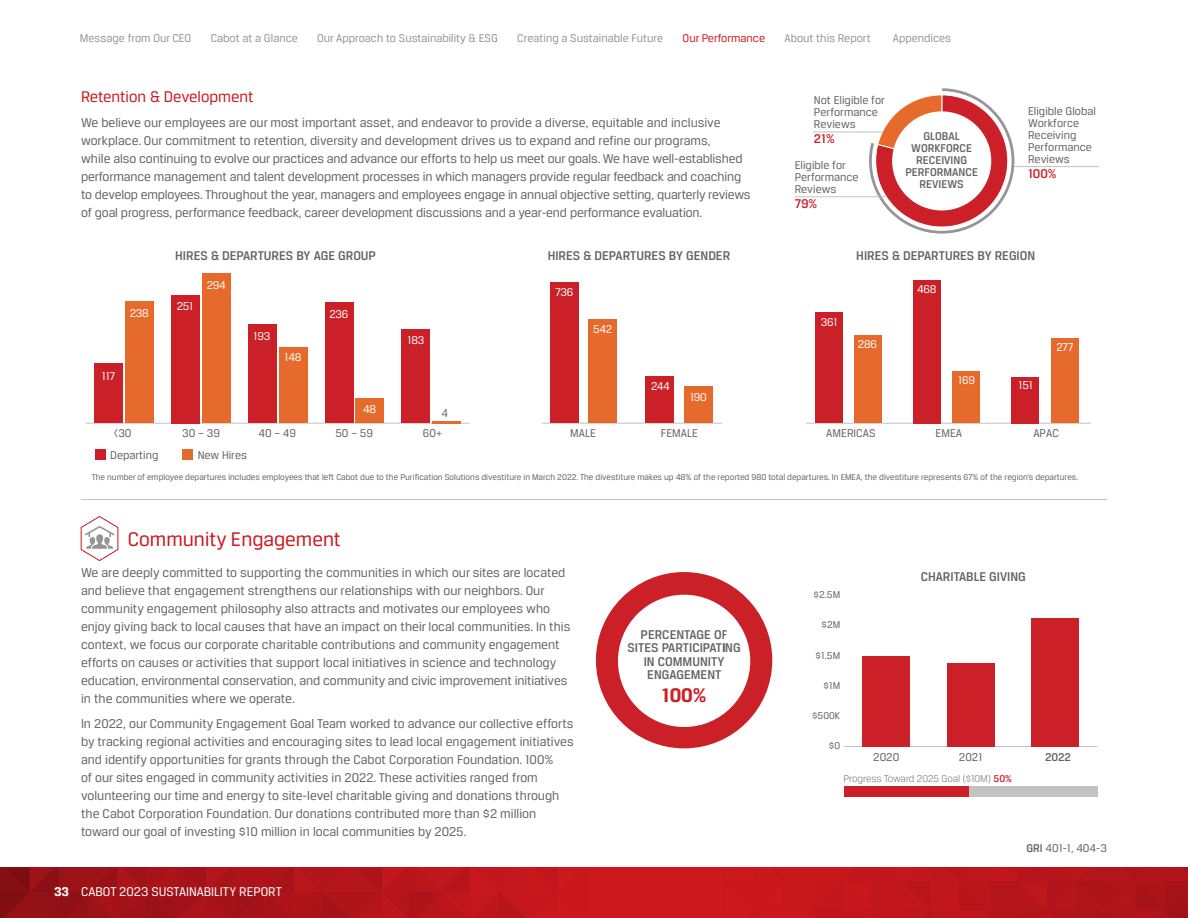
<style>
.page{position:relative;width:1188px;height:918px;background:#fff}
.page>*{position:absolute;margin:0;border:0;box-sizing:border-box;transform-origin:0 0}
.t1{font:21px "Breuer Text";color:#cc181e}
.t2{font:700 21px "Breuer Text";color:#cb2027}
.t3{font:16.5px "Breuer Text";color:#cc181e}
.t4{font:13.5px/18px "Breuer Text";color:#636363}
.t5{font:500 13.5px/13.5px "Breuer Text";color:#636363;text-align:center}
.t6{font:13.5px "Breuer Text";color:#fff}
.t7{font:500 13.5px "Breuer Text";color:#cb2027}
.t8{font:12px/12px "Breuer Text";color:#636363}
.t9{font:12px "Breuer Text";color:#959595}
.t10{font:12px "Breuer Text";letter-spacing:-.02em;color:#fff}
.t11{font:500 12px/12px "Breuer Text";color:#636363;text-align:center}
.t12{font:12px "Breuer Text";color:#cc181e}
.t13{font:300 10.5px "Breuer Text";color:#636363}
.t14{font:10.5px "Breuer Text";color:#636363}
.t15{font:9px "Breuer Text";color:#636363}
.s1{font-weight:700}
.s2{font-weight:500;color:#cb2027}
.s3{font-weight:500}
</style>
<div class="page">
<svg style="left:81px;top:516px;width:37px;height:45px"></svg>
<div style="left:596px;top:572px;width:176px;height:176px;background:#cb2027;border-radius:88px"></div>
<div style="left:618px;top:595px;width:132px;height:132px;background:#fff;border-radius:50%"></div>
<hr style="left:844px;top:746px;width:253px;height:1px;background:#c3c2c2">
<div style="left:863px;top:656px;width:47px;height:91px;background:#cb2027"></div>
<div style="left:947px;top:663px;width:47px;height:84px;background:#cb2027"></div>
<div style="left:1031px;top:618px;width:48px;height:129px;background:#cb2027"></div>
<div style="left:844px;top:786px;width:254px;height:11px;background:#c3c2c2"></div>
<div style="left:844px;top:786px;width:125px;height:11px;background:#cb2027"></div>
<hr style="left:1014px;top:166px;width:85px;height:1px;background:#c3c2c2">
<svg style="left:869px;top:88px;width:146px;height:146px"></svg>
<div style="left:892px;top:111px;width:99px;height:99px;background:#fff;border-radius:50%"></div>
<hr style="left:795px;top:197px;width:91px;height:1px;background:#c3c2c2">
<hr style="left:813px;top:132px;width:70px;height:1px;background:#c3c2c2">
<hr style="left:806px;top:423px;width:285px;height:1px;background:#c3c2c2">
<div style="left:854px;top:336px;width:28px;height:87px;background:#e66a2c"></div>
<div style="left:953px;top:371px;width:27px;height:52px;background:#e66a2c"></div>
<div style="left:1051px;top:338px;width:27px;height:85px;background:#e66a2c"></div>
<div style="left:815px;top:313px;width:28px;height:110px;background:#cb2027"></div>
<div style="left:913px;top:280px;width:28px;height:143px;background:#cb2027"></div>
<div style="left:1012px;top:377px;width:27px;height:46px;background:#cb2027"></div>
<hr style="left:542px;top:423px;width:180px;height:1px;background:#c3c2c2">
<div style="left:95px;top:449px;width:11px;height:10px;background:#cb2027"></div>
<div style="left:183px;top:449px;width:10px;height:10px;background:#e66a2c"></div>
<div style="left:588px;top:319px;width:29px;height:104px;background:#e66a2c"></div>
<div style="left:684px;top:387px;width:28px;height:36px;background:#e66a2c"></div>
<div style="left:550px;top:282px;width:28px;height:141px;background:#cb2027"></div>
<div style="left:646px;top:376px;width:28px;height:47px;background:#cb2027"></div>
<hr style="left:86px;top:423px;width:384px;height:1px;background:#c3c2c2">
<div style="left:125px;top:302px;width:28px;height:121px;background:#e66a2c"></div>
<div style="left:202px;top:273px;width:28px;height:150px;background:#e66a2c"></div>
<div style="left:279px;top:348px;width:28px;height:75px;background:#e66a2c"></div>
<div style="left:356px;top:399px;width:28px;height:24px;background:#e66a2c"></div>
<hr style="left:433px;top:421px;width:28px;height:2px;background:#e66a2c">
<div style="left:94px;top:363px;width:29px;height:60px;background:#cb2027"></div>
<div style="left:171px;top:295px;width:29px;height:128px;background:#cb2027"></div>
<div style="left:248px;top:325px;width:28px;height:98px;background:#cb2027"></div>
<div style="left:325px;top:303px;width:28px;height:120px;background:#cb2027"></div>
<div style="left:402px;top:330px;width:28px;height:93px;background:#cb2027"></div>
<hr style="left:81px;top:499px;width:1026px;height:1px;background:#c2c2c2">
<div style="left:0;top:867px;width:1188px;height:51px;background:#cc181e"></div>
<svg style="left:0;top:867px;width:558px;height:51px"></svg>
<svg style="left:813px;top:867px;width:375px;height:51px"></svg>
<p class="t9" style="left:80px;top:31px;width:113px">Message from Our CEO</p>
<p class="t9" style="left:211px;top:31px;width:89px">Cabot at a Glance</p>
<p class="t9" style="left:317px;top:31px;width:182px">Our Approach to Sustainability &amp; ESG</p>
<p class="t9" style="left:517px;top:31px;width:148px">Creating a Sustainable Future</p>
<p class="t12" style="left:683px;top:31px;width:84px">Our Performance</p>
<p class="t9" style="left:784px;top:31px;width:88px">About this Report</p>
<p class="t9" style="left:893px;top:31px;width:60px">Appendices</p>
<p class="t3" style="left:81px;top:88px;width:174px">Retention &amp; Development</p>
<p class="t4" style="left:81px;top:113px;width:671px">We believe our employees are our most important asset, and endeavor to provide a diverse, equitable and inclusive workplace. Our commitment to retention, diversity and development drives us to expand and refine our programs,<br>while also continuing to evolve our practices and advance our efforts to help us meet our goals. We have well-established performance management and talent development processes in which managers provide regular feedback and coaching to develop employees. Throughout the year, managers and employees engage in annual objective setting, quarterly reviews of goal progress, performance feedback, career development discussions and a year-end performance evaluation.</p>
<p class="t8" style="left:814px;top:94px;width:73px">Not Eligible for<br>Performance<br>Reviews</p>
<p class="t7" style="left:814px;top:132px;width:22px">21%</p>
<p class="t8" style="left:795px;top:159px;width:66px">Eligible for<br>Performance<br>Reviews</p>
<p class="t7" style="left:795px;top:197px;width:24px">79%</p>
<p class="t11" style="left:905px;top:130px;width:74px">GLOBAL<br>WORKFORCE<br>RECEIVING<br>PERFORMANCE<br>REVIEWS</p>
<p class="t8" style="left:1028px;top:105px;width:69px">Eligible Global<br>Workforce<br>Receiving<br>Performance<br>Reviews</p>
<p class="t7" style="left:1028px;top:166px;width:30px">100%</p>
<p class="t5" style="left:175px;top:249px;width:202px">HIRES &amp; DEPARTURES BY AGE GROUP</p>
<p class="t10" style="left:130px;top:307px;width:21px">238</p>
<p class="t10" style="left:102px;top:369px;width:15px">117</p>
<p class="t10" style="left:177px;top:300px;width:18px">251</p>
<p class="t10" style="left:207px;top:278px;width:21px">294</p>
<p class="t10" style="left:254px;top:329px;width:18px">193</p>
<p class="t10" style="left:285px;top:350px;width:18px">148</p>
<p class="t10" style="left:329px;top:307px;width:21px">236</p>
<p class="t10" style="left:363px;top:403px;width:15px">48</p>
<p class="t10" style="left:408px;top:333px;width:18px">183</p>
<p class="t8" style="left:442px;top:406px;width:8px">4</p>
<p class="t8" style="left:114px;top:427px;width:19px">&lt;30</p>
<p class="t8" style="left:182px;top:427px;width:39px">30 – 39</p>
<p class="t8" style="left:259px;top:427px;width:39px">40 – 49</p>
<p class="t8" style="left:335px;top:427px;width:39px">50 – 59</p>
<p class="t8" style="left:423px;top:427px;width:21px">60+</p>
<p class="t8" style="left:110px;top:448px;width:50px">Departing</p>
<p class="t8" style="left:198px;top:448px;width:51px">New Hires</p>
<p class="t5" style="left:548px;top:249px;width:184px">HIRES &amp; DEPARTURES BY GENDER</p>
<p class="t10" style="left:555px;top:286px;width:20px">736</p>
<p class="t10" style="left:593px;top:322px;width:21px">542</p>
<p class="t10" style="left:651px;top:380px;width:20px">244</p>
<p class="t10" style="left:690px;top:390px;width:18px">190</p>
<p class="t8" style="left:570px;top:427px;width:27px">MALE</p>
<p class="t8" style="left:661px;top:427px;width:39px">FEMALE</p>
<p class="t5" style="left:856px;top:249px;width:181px">HIRES &amp; DEPARTURES BY REGION</p>
<p class="t10" style="left:821px;top:315px;width:18px">361</p>
<p class="t10" style="left:858px;top:337px;width:21px">286</p>
<p class="t10" style="left:917px;top:283px;width:21px">468</p>
<p class="t10" style="left:958px;top:374px;width:18px">169</p>
<p class="t10" style="left:1019px;top:379px;width:16px">151</p>
<p class="t10" style="left:1056px;top:340px;width:19px">277</p>
<p class="t8" style="left:826px;top:427px;width:51px">AMERICAS</p>
<p class="t8" style="left:935px;top:427px;width:28px">EMEA</p>
<p class="t8" style="left:1033px;top:427px;width:27px">APAC</p>
<p class="t15" style="left:92px;top:472px;width:988px">The number of employee departures includes employees that left Cabot due to the Purification Solutions divestiture in March 2022. The divestiture makes up 48% of the reported 980 total departures. In EMEA, the divestiture represents 67% of the region’s departures.</p>
<h1 class="t1" style="left:128px;top:527px;width:215px">Community Engagement</h1>
<p class="t4" style="left:81px;top:564px;width:491px">We are deeply committed to supporting the communities in which our sites are located and believe that engagement strengthens our relationships with our neighbors. Our community engagement philosophy also attracts and motivates our employees who enjoy giving back to local causes that have an impact on their local communities. In this context, we focus our corporate charitable contributions and community engagement efforts on causes or activities that support local initiatives in science and technology education, environmental conservation, and community and civic improvement initiatives in the communities where we operate.</p>
<p class="t4" style="left:81px;top:714px;width:494px">In 2022, our Community Engagement Goal Team worked to advance our collective efforts by tracking regional activities and encouraging sites to lead local engagement initiatives and identify opportunities for grants through the Cabot Corporation Foundation. 100%<br>of our sites engaged in community activities in 2022. These activities ranged from volunteering our time and energy to site-level charitable giving and donations through the Cabot Corporation Foundation. Our donations contributed more than $2 million toward our goal of investing $10 million in local communities by 2025.</p>
<p class="t6" style="left:54px;top:884px;width:229px"><span class="s1">33</span> CABOT 2023 SUSTAINABILITY REPORT</p>
<p class="t6" style="left:141px;top:884px;width:9px">2</p>
<p class="t5" style="left:627px;top:627px;width:115px">PERCENTAGE OF<br>SITES PARTICIPATING<br>IN COMMUNITY<br>ENGAGEMENT</p>
<h1 class="t2" style="left:662px;top:683px;width:47px">100%</h1>
<p class="t14" style="left:814px;top:589px;width:28px">$2.5M</p>
<p class="t14" style="left:822px;top:619px;width:20px">$2M</p>
<p class="t14" style="left:816px;top:650px;width:26px">$1.5M</p>
<p class="t14" style="left:824px;top:680px;width:18px">$1M</p>
<p class="t14" style="left:812px;top:710px;width:30px">$500K</p>
<p class="t14" style="left:829px;top:740px;width:13px">$0</p>
<p class="t5" style="left:921px;top:569px;width:107px">CHARITABLE GIVING</p>
<p class="t8" style="left:873px;top:751px;width:27px">2020</p>
<p class="t8" style="left:959px;top:751px;width:25px">2021</p>
<p class="t11" style="left:1045px;top:751px;width:28px">2022</p>
<p class="t13" style="left:844px;top:773px;width:170px">Progress Toward 2025 Goal ($10M) <span class="s2">50%</span></p>
<p class="t8" style="left:1026px;top:841px;width:82px"><span class="s3">GRI</span> 401-1, 404-3</p>
</div>
